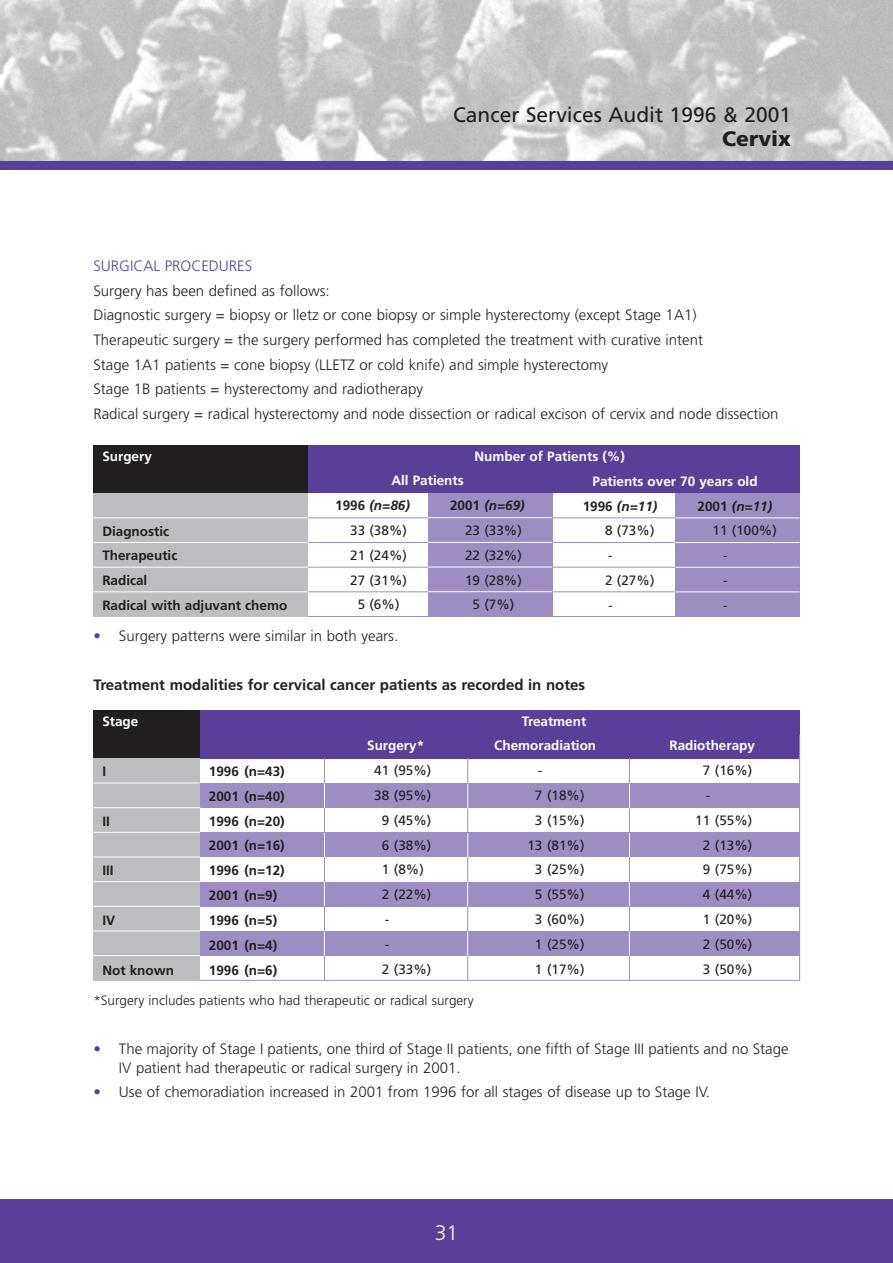
<style>
.page{position:relative;width:893px;height:1263px;background:#fff}
.page>*{position:absolute;margin:0;border:0;box-sizing:border-box;transform-origin:0 0}
.t1{font:21px "Frutiger";color:#231f20}
.t2{font:900 21px "Frutiger";color:#231f20}
.t3{font:300 21px "Frutiger";color:#fff}
.t4{font:300 15px/24.8px "Frutiger";color:#231f20}
.t5{font:700 15px "Frutiger";color:#231f20}
.t6{font:300 15px "Frutiger";color:#5a3f99}
.t7{font:13.5px "Frutiger";color:#231f20}
.t8{font:700 13.5px/24.9px "Frutiger";color:#231f20}
.t9{font:700 13.5px/24.9px "Frutiger";color:#fff}
.t10{font:300 13.5px "Frutiger";color:#231f20}
.t11{font:italic 700 13.5px "Frutiger";color:#231f20}
.s1{color:#231f20}
.s2{font-style:italic;color:#231f20}
.s3{font-style:normal}
.s4{color:#5a3f99}
</style>
<div class="page">
<div style="left:200px;top:784px;width:599px;height:24px;background:#9d8dc3"></div>
<img style="left:0;top:0;width:892px;height:161px">
<div style="left:0;top:161px;width:892px;height:9px;background:#5a3f99"></div>
<div style="left:0;top:1199px;width:892px;height:64px;background:#5a3f99"></div>
<div style="left:428px;top:493px;width:124px;height:124px;background:#9d8dc3"></div>
<div style="left:674px;top:493px;width:125px;height:124px;background:#9d8dc3"></div>
<div style="left:93px;top:467px;width:215px;height:150px;background:#bbbdc0"></div>
<div style="left:308px;top:445px;width:491px;height:48px;background:#5a3f99"></div>
<div style="left:93px;top:445px;width:215px;height:48px;background:#231f20"></div>
<hr style="left:93px;top:517px;width:215px;height:1px;background:#fff">
<hr style="left:308px;top:517px;width:491px;height:1px;background:#9d8dc3">
<hr style="left:428px;top:517px;width:124px;height:1px;background:#fff">
<hr style="left:675px;top:518px;width:124px;height:1px;background:#fff">
<hr style="left:93px;top:542px;width:215px;height:1px;background:#fff">
<hr style="left:308px;top:542px;width:491px;height:1px;background:#9d8dc3">
<hr style="left:428px;top:542px;width:124px;height:1px;background:#fff">
<hr style="left:675px;top:542px;width:124px;height:1px;background:#fff">
<hr style="left:93px;top:567px;width:215px;height:1px;background:#fff">
<hr style="left:308px;top:567px;width:491px;height:1px;background:#9d8dc3">
<hr style="left:428px;top:567px;width:124px;height:1px;background:#fff">
<hr style="left:675px;top:567px;width:124px;height:1px;background:#fff">
<hr style="left:93px;top:591px;width:215px;height:1px;background:#fff">
<hr style="left:308px;top:591px;width:491px;height:1px;background:#9d8dc3">
<hr style="left:428px;top:591px;width:124px;height:1px;background:#fff">
<hr style="left:675px;top:592px;width:124px;height:1px;background:#fff">
<hr style="left:308px;top:616px;width:491px;height:1px;background:#9d8dc3">
<div style="left:93px;top:732px;width:107px;height:249px;background:#bbbdc0"></div>
<div style="left:200px;top:710px;width:599px;height:48px;background:#5a3f99"></div>
<div style="left:93px;top:710px;width:106px;height:48px;background:#231f20"></div>
<hr style="left:93px;top:783px;width:107px;height:1px;background:#fff">
<hr style="left:93px;top:807px;width:107px;height:1px;background:#fff">
<hr style="left:93px;top:832px;width:215px;height:1px;background:#fff">
<hr style="left:93px;top:857px;width:215px;height:1px;background:#fff">
<hr style="left:93px;top:881px;width:215px;height:1px;background:#fff">
<hr style="left:93px;top:906px;width:215px;height:1px;background:#fff">
<hr style="left:93px;top:931px;width:215px;height:1px;background:#fff">
<hr style="left:93px;top:955px;width:215px;height:1px;background:#fff">
<hr style="left:200px;top:980px;width:599px;height:1px;background:#9d8dc3">
<hr style="left:467px;top:758px;width:1px;height:223px;background:#9d8dc3">
<hr style="left:629px;top:758px;width:1px;height:222px;background:#9d8dc3">
<hr style="left:799px;top:735px;width:1px;height:246px;background:#9d8dc3">
<div style="left:200px;top:833px;width:599px;height:24px;background:#9d8dc3"></div>
<div style="left:200px;top:882px;width:599px;height:24px;background:#9d8dc3"></div>
<div style="left:201px;top:931px;width:598px;height:24px;background:#9d8dc3"></div>
<hr style="left:324px;top:758px;width:1px;height:222px;background:#9d8dc3">
<svg style="left:324px;top:783px;width:1px;height:25px"></svg>
<svg style="left:324px;top:833px;width:1px;height:24px"></svg>
<svg style="left:324px;top:882px;width:1px;height:24px"></svg>
<svg style="left:324px;top:931px;width:1px;height:25px"></svg>
<svg style="left:467px;top:784px;width:1px;height:24px"></svg>
<svg style="left:467px;top:833px;width:1px;height:24px"></svg>
<svg style="left:467px;top:882px;width:1px;height:24px"></svg>
<svg style="left:467px;top:932px;width:1px;height:24px"></svg>
<svg style="left:629px;top:784px;width:1px;height:24px"></svg>
<svg style="left:629px;top:833px;width:1px;height:24px"></svg>
<svg style="left:629px;top:882px;width:1px;height:24px"></svg>
<svg style="left:629px;top:932px;width:1px;height:24px"></svg>
<h1 class="t1" style="left:453px;top:107px;width:339px">Cancer Services Audit 1996 &amp; 2001</h1>
<h1 class="t2" style="left:722px;top:131px;width:70px">Cervix</h1>
<p class="t6" style="left:93px;top:260px;width:160px">SURGICAL PROCEDURES</p>
<p class="t4" style="left:93px;top:279px;width:686px">Surgery has been defined as follows:<br>Diagnostic surgery = biopsy or lletz or cone biopsy or simple hysterectomy (except Stage 1A1)<br>Therapeutic surgery = the surgery performed has completed the treatment with curative intent<br>Stage 1A1 patients = cone biopsy (LLETZ or cold knife) and simple hysterectomy<br>Stage 1B patients = hysterectomy and radiotherapy<br>Radical surgery = radical hysterectomy and node dissection or radical excison of cervix and node dissection</p>
<p class="t9" style="left:102px;top:445px;width:51px">Surgery</p>
<p class="t9" style="left:474px;top:445px;width:152px">Number of Patients (%)</p>
<p class="t8" style="left:102px;top:520px;width:186px">Diagnostic<br>Therapeutic<br>Radical<br>Radical with adjuvant chemo</p>
<p class="t9" style="left:335px;top:469px;width:130px;text-indent:56px">All Patients<br><span class="s1">1996</span> <span class="s2">(n=86)</span></p>
<p class="t11" style="left:450px;top:500px;width:76px"><span class="s3">2001</span> (n=69)</p>
<p class="t7" style="left:350px;top:525px;width:58px">33 (38%)</p>
<p class="t7" style="left:465px;top:525px;width:58px">23 (33%)</p>
<p class="t7" style="left:350px;top:550px;width:58px">21 (24%)</p>
<p class="t7" style="left:465px;top:550px;width:58px">22 (32%)</p>
<p class="t7" style="left:350px;top:574px;width:58px">27 (31%)</p>
<p class="t7" style="left:465px;top:574px;width:58px">19 (28%)</p>
<p class="t7" style="left:358px;top:599px;width:43px">5 (6%)</p>
<p class="t7" style="left:472px;top:599px;width:43px">5 (7%)</p>
<p class="t9" style="left:582px;top:470px;width:176px;text-indent:10px">Patients over 70 years old<br><span class="s1">1996</span> <span class="s2">(n=11)</span></p>
<p class="t11" style="left:697px;top:500px;width:76px"><span class="s3">2001</span> (n=11)</p>
<p class="t7" style="left:605px;top:525px;width:51px">8 (73%)</p>
<p class="t7" style="left:712px;top:525px;width:66px">11 (100%)</p>
<p class="t7" style="left:608px;top:550px;width:6px">-</p>
<p class="t7" style="left:723px;top:550px;width:6px">-</p>
<p class="t7" style="left:605px;top:575px;width:51px">2 (27%)</p>
<p class="t7" style="left:723px;top:575px;width:6px">-</p>
<p class="t7" style="left:608px;top:600px;width:6px">-</p>
<p class="t7" style="left:723px;top:600px;width:6px">-</p>
<p class="t4" style="left:93px;top:625px;width:306px"><span class="s4">•</span> Surgery patterns were similar in both years.</p>
<p class="t5" style="left:93px;top:679px;width:493px">Treatment modalities for cervical cancer patients as recorded in notes</p>
<p class="t9" style="left:102px;top:710px;width:38px">Stage</p>
<p class="t8" style="left:102px;top:760px;width:5px">I</p>
<p class="t8" style="left:209px;top:760px;width:77px">1996 (n=43)<br>2001 (n=40)</p>
<p class="t8" style="left:102px;top:810px;width:9px">II</p>
<p class="t8" style="left:209px;top:810px;width:77px">1996 (n=20)<br>2001 (n=16)</p>
<p class="t8" style="left:102px;top:859px;width:13px">III</p>
<p class="t8" style="left:209px;top:859px;width:77px">1996 (n=12)<br>2001 (n=9)</p>
<p class="t8" style="left:102px;top:909px;width:14px">IV</p>
<p class="t8" style="left:209px;top:909px;width:70px">1996 (n=5)<br>2001 (n=4)</p>
<p class="t8" style="left:102px;top:958px;width:73px">Not known</p>
<p class="t8" style="left:209px;top:958px;width:70px">1996 (n=6)</p>
<p class="t9" style="left:521px;top:709px;width:66px">Treatment</p>
<p class="t9" style="left:367px;top:734px;width:59px">Surgery*</p>
<p class="t9" style="left:494px;top:734px;width:104px">Chemoradiation</p>
<p class="t9" style="left:669px;top:734px;width:87px">Radiotherapy</p>
<p class="t7" style="left:374px;top:765px;width:59px">41 (95%)</p>
<p class="t7" style="left:538px;top:765px;width:6px">-</p>
<p class="t7" style="left:702px;top:765px;width:51px">7 (16%)</p>
<p class="t7" style="left:374px;top:790px;width:59px">38 (95%)</p>
<p class="t7" style="left:535px;top:790px;width:51px">7 (18%)</p>
<p class="t7" style="left:705px;top:790px;width:6px">-</p>
<p class="t7" style="left:382px;top:815px;width:51px">9 (45%)</p>
<p class="t7" style="left:535px;top:815px;width:51px">3 (15%)</p>
<p class="t7" style="left:695px;top:815px;width:59px">11 (55%)</p>
<p class="t7" style="left:382px;top:840px;width:51px">6 (38%)</p>
<p class="t7" style="left:527px;top:840px;width:59px">13 (81%)</p>
<p class="t7" style="left:702px;top:840px;width:51px">2 (13%)</p>
<p class="t7" style="left:382px;top:864px;width:44px">1 (8%)</p>
<p class="t7" style="left:535px;top:864px;width:51px">3 (25%)</p>
<p class="t7" style="left:702px;top:864px;width:51px">9 (75%)</p>
<p class="t7" style="left:382px;top:889px;width:51px">2 (22%)</p>
<p class="t7" style="left:535px;top:889px;width:51px">5 (55%)</p>
<p class="t7" style="left:702px;top:889px;width:51px">4 (44%)</p>
<p class="t7" style="left:385px;top:914px;width:6px">-</p>
<p class="t7" style="left:535px;top:914px;width:51px">3 (60%)</p>
<p class="t7" style="left:702px;top:914px;width:51px">1 (20%)</p>
<p class="t7" style="left:385px;top:939px;width:6px">-</p>
<p class="t7" style="left:535px;top:939px;width:51px">1 (25%)</p>
<p class="t7" style="left:702px;top:939px;width:51px">2 (50%)</p>
<p class="t7" style="left:382px;top:964px;width:51px">2 (33%)</p>
<p class="t7" style="left:535px;top:964px;width:51px">1 (17%)</p>
<p class="t7" style="left:702px;top:964px;width:51px">3 (50%)</p>
<p class="t10" style="left:93px;top:995px;width:382px">*Surgery includes patients who had therapeutic or radical surgery</p>
<p class="t4" style="left:119px;top:1041px;width:671px;line-height:18.3px;text-indent:-26px"><span class="s4">•</span> The majority of Stage I patients, one third of Stage II patients, one fifth of Stage III patients and no Stage<br>IV patient had therapeutic or radical surgery in 2001.</p>
<p class="t4" style="left:93px;top:1081px;width:618px"><span class="s4">•</span> Use of chemoradiation increased in 2001 from 1996 for all stages of disease up to Stage IV.</p>
<h1 class="t3" style="left:435px;top:1225px;width:25px">31</h1>
</div>
